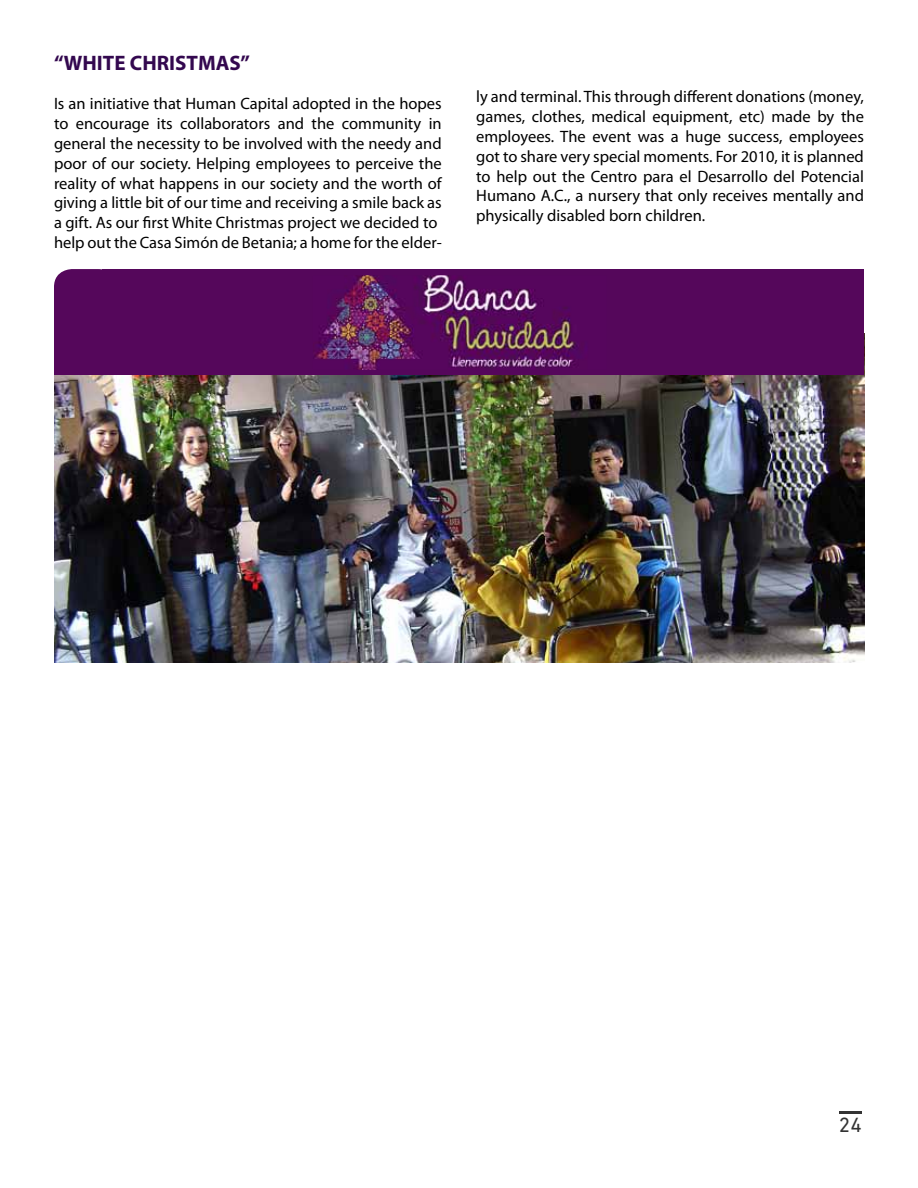
<style>
.page{position:relative;width:918px;height:1188px;background:#fff}
.page>*{position:absolute;margin:0;border:0;box-sizing:border-box;transform-origin:0 0}
.t1{font:700 21px "Myriad Pro";color:#33084f}
.t2{font:21px "DIN Next LT Pro";color:#333}
.t3{font:16.5px/19.8px "Myriad Pro";color:#000;text-align:justify}
</style>
<div class="page">
<div style="left:102px;top:269px;width:762px;height:106px;background:#55075b"></div>
<img style="left:54px;top:375px;width:810px;height:288px">
<div style="left:54px;top:269px;width:62px;height:106px;background:#55075b;border-radius:18px"></div>
<div style="left:54px;top:322px;width:810px;height:53px;background:#55075b"></div>
<img style="left:314px;top:277px;width:273px;height:91px">
<hr style="left:839px;top:1112px;width:23px;height:2px;background:#333">
<p class="t1" style="left:54px;top:49px;width:198px">“WHITE CHRISTMAS”</p>
<p class="t3" style="left:54px;top:94px;width:389px;text-align:left">Is an initiative that Human Capital adopted in the hopes to encourage its collaborators and the community in general the necessity to be involved with the needy and poor of our society. Helping employees to perceive the reality of what happens in our society and the worth of giving a little bit of our time and receiving a smile back as a gift. As our first White Christmas project we decided to help out the Casa Simón de Betania; a home for the elder-</p>
<p class="t3" style="left:476px;top:87px;width:389px">ly and terminal. This through different donations (money, games, clothes, medical equipment, etc) made by the employees. The event was a huge success, employees got to share very special moments. For 2010, it is planned to help out the Centro para el Desarrollo del Potencial Humano A.C., a nursery that only receives mentally and physically disabled born children.</p>
<p class="t2" style="left:839px;top:1112px;width:24px">24</p>
</div>
